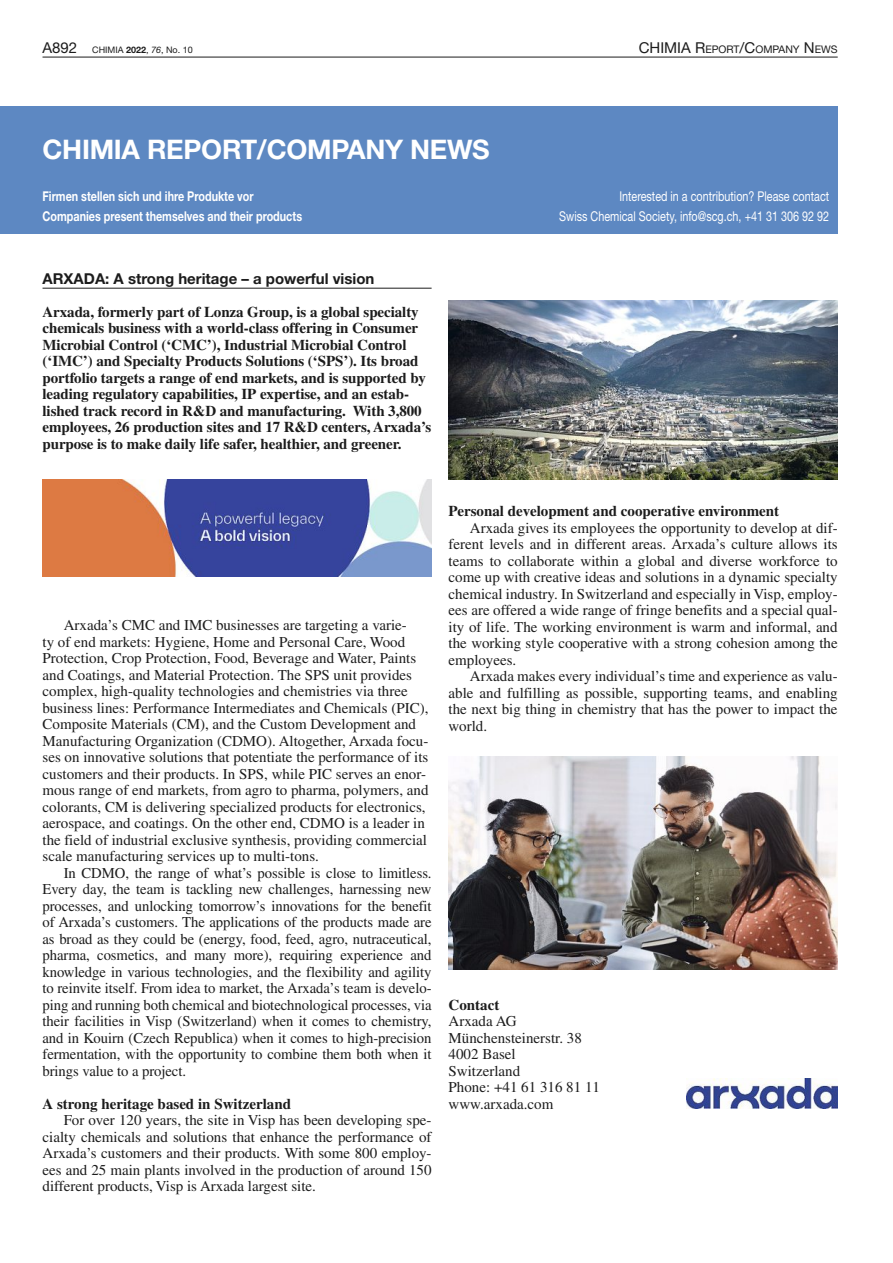
<style>
.page{position:relative;width:893px;height:1263px;background:#fff}
.page>*{position:absolute;margin:0;border:0;box-sizing:border-box;transform-origin:0 0}
.t1{font:700 27px "Helvetica Neue LT Std";letter-spacing:-.01em;color:#fff}
.t2{font:15px/16.5px "Times LT Std";color:#1c1c1c;text-align:justify}
.t3{font:700 15px/16.5px "Times LT Std";letter-spacing:-.005em;color:#1c1c1c}
.t4{font:700 15px "Helvetica Neue LT Std";color:#1c1c1c}
.t5{font:13.5px "Helvetica Neue LT Std";color:#fff;scale:.8 1}
.t6{font:700 13.5px "Helvetica Neue LT Std";color:#fff;scale:.8 1}
.t7{font:10.5px "Helvetica Neue LT Std";color:#1c1c1c}
.t8{font:9px "Helvetica Neue LT Std";color:#1c1c1c}
.s1{font-size:15px}
.s2{font-weight:700}
.s3{font-style:italic}
</style>
<div class="page">
<hr style="left:43px;top:57px;width:795px;height:1px;background:#1c1c1c">
<div style="left:0;top:106px;width:838px;height:128px;background:#5d88c2"></div>
<hr style="left:43px;top:288px;width:389px;height:1px;background:#1c1c1c">
<img style="left:43px;top:479px;width:388px;height:98px">
<img style="left:449px;top:300px;width:388px;height:179px">
<img style="left:687px;top:1078px;width:151px;height:31px">
<img style="left:449px;top:756px;width:388px;height:214px">
<p class="t8" style="left:43px;top:44px;width:152px"><span class="s1">A892</span> CHIMIA <span class="s2">2022</span>, <span class="s3">76</span>, No. 10</p>
<p class="t7" style="left:639px;top:43px;width:200px"><span class="s1">C</span><span class="s1">HIMIA</span> <span class="s1">R</span>EPORT<span class="s1">/C</span>OMPANY <span class="s1">N</span>EWS</p>
<h1 class="t1" style="left:43px;top:133px;width:449px">CHIMIA REPORT/COMPANY NEWS</h1>
<p class="t6" style="left:43px;top:187px;width:265px">Firmen stellen sich und ihre Produkte vor</p>
<p class="t5" style="left:619px;top:188px;width:264px">Interested in a contribution? Please contact</p>
<p class="t6" style="left:43px;top:208px;width:326px">Companies present themselves and their products</p>
<p class="t5" style="left:559px;top:208px;width:339px">Swiss Chemical Society, info@scg.ch, +41 31 306 92 92</p>
<p class="t4" style="left:43px;top:269px;width:333px">ARXADA: A strong heritage – a powerful vision</p>
<p class="t3" style="left:43px;top:303px;width:390px">Arxada, formerly part of Lonza Group, is a global specialty chemicals business with a world-class offering in Consumer Microbial Control (‘CMC’), Industrial Microbial Control (‘IMC’) and Specialty Products Solutions (‘SPS’). Its broad portfolio targets a range of end markets, and is supported by leading regulatory capabilities, IP expertise, and an estab&shy;lished track record in R&amp;D and manufacturing. With 3,800 employees, 26 production sites and 17 R&amp;D centers, Arxada’s purpose is to make daily life safer, healthier, and greener.</p>
<p class="t2" style="left:43px;top:618px;width:388px;text-align:left;text-indent:21px">Arxada’s CMC and IMC businesses are targeting a varie-<br>ty of end markets: Hygiene, Home and Personal Care, Wood Protection, Crop Protection, Food, Beverage and Water, Paints and Coatings, and Material Protection. The SPS unit provides complex, high-quality technologies and chemistries via three business lines: Performance Intermediates and Chemicals (PIC), Composite Materials (CM), and the Custom Development and Manufacturing Organization (CDMO). Altogether, Arxada focu&shy;ses on innovative solutions that potentiate the performance of its customers and their products. In SPS, while PIC serves an enor&shy;mous range of end markets, from agro to pharma, polymers, and colorants, CM is delivering specialized products for electronics, aerospace, and coatings. On the other end, CDMO is a leader in the field of industrial exclusive synthesis, providing commercial scale manufacturing services up to multi-tons.</p>
<p class="t2" style="left:43px;top:866px;width:391px;text-indent:21px">In CDMO, the range of what’s possible is close to limitless.<br>Every day, the team is tackling new challenges, harnessing new processes, and unlocking tomorrow’s innovations for the benefit of Arxada’s customers. The applications of the products made are as broad as they could be (energy, food, feed, agro, nutraceutical, pharma, cosmetics, and many more), requiring experience and knowledge in various technologies, and the flexibility and agility to reinvite itself. From idea to market, the Arxada’s team is develo&shy;ping and running both chemical and biotechnological processes, via their facilities in Visp (Switzerland) when it comes to chemistry, and in Kouirn (Czech Republica) when it comes to high-precision fermentation, with the opportunity to combine them both when it brings value to a project.</p>
<p class="t3" style="left:43px;top:1095px;width:250px">A strong heritage based in Switzerland</p>
<p class="t2" style="left:43px;top:1113px;width:391px;text-indent:21px">For over 120 years, the site in Visp has been developing spe&shy;cialty chemicals and solutions that enhance the performance of Arxada’s customers and their products. With some 800 employ&shy;ees and 25 main plants involved in the production of around 150 different products, Visp is Arxada largest site.</p>
<p class="t3" style="left:449px;top:503px;width:332px">Personal development and cooperative environment</p>
<p class="t2" style="left:449px;top:521px;width:391px;text-indent:21px">Arxada gives its employees the opportunity to develop at dif&shy;ferent levels and in different areas. Arxada’s culture allows its teams to collaborate within a global and diverse workforce to come up with creative ideas and solutions in a dynamic specialty chemical industry. In Switzerland and especially in Visp, employ&shy;ees are offered a wide range of fringe benefits and a special qual&shy;ity of life. The working environment is warm and informal, and the working style cooperative with a strong cohesion among the employees.</p>
<p class="t2" style="left:449px;top:670px;width:391px;text-indent:21px">Arxada makes every individual’s time and experience as valu&shy;able and fulfilling as possible, supporting teams, and enabling the next big thing in chemistry that has the power to impact the world.</p>
<p class="t3" style="left:449px;top:996px;width:52px">Contact</p>
<p class="t2" style="left:449px;top:1014px;width:153px;text-align:left">Arxada AG<br>Münchensteinerstr. 38<br>4002 Basel<br>Switzerland<br>Phone: +41 61 316 81 11 www.arxada.com</p>
</div>
